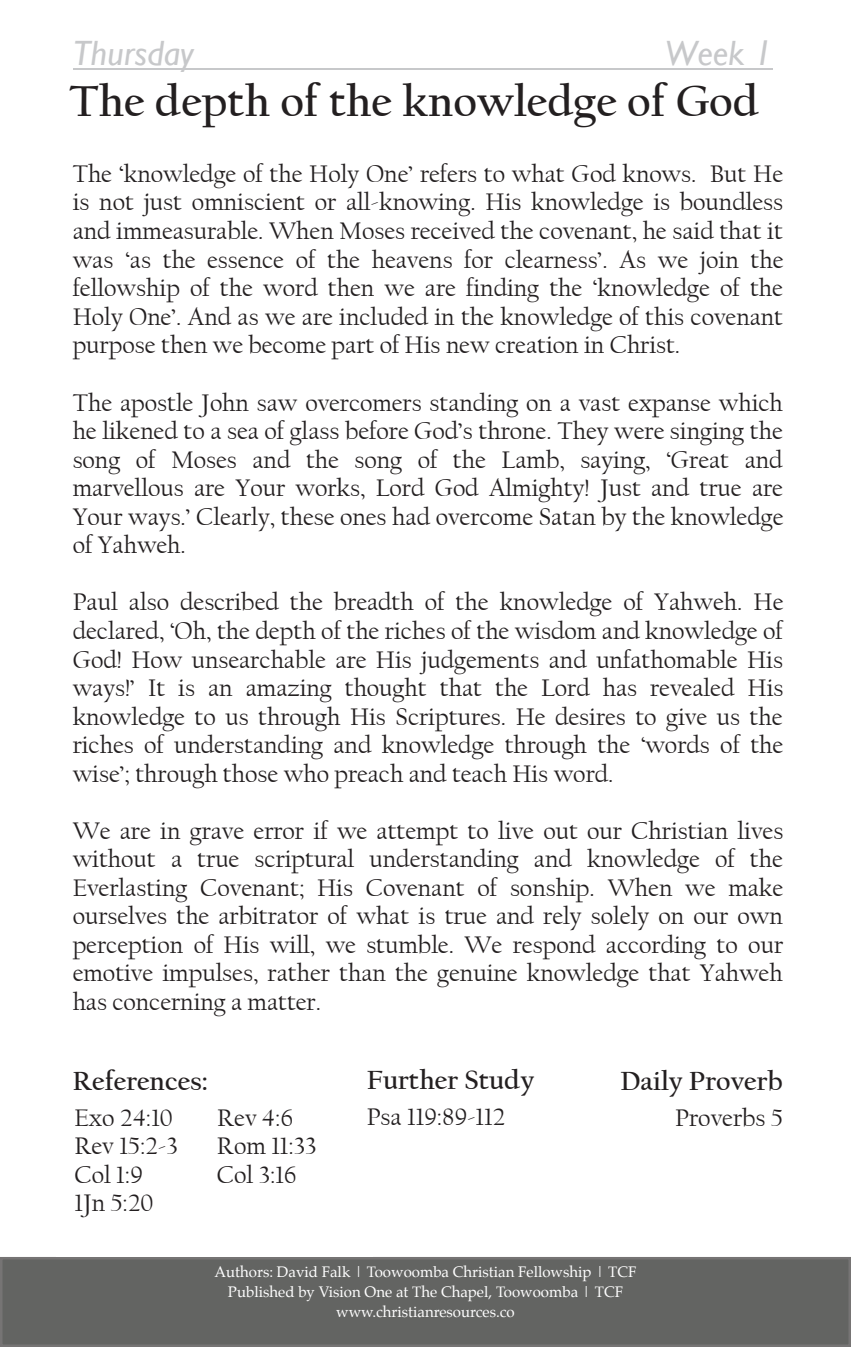
<style>
.page{position:relative;width:851px;height:1347px;background:#fff}
.page>*{position:absolute;margin:0;border:0;box-sizing:border-box;transform-origin:0 0}
.t1{font:700 45.25px "Californian FB";color:#231f20}
.t2{font:italic 35px "Gill Sans";color:#c7c8ca}
.t3{font:700 27.5px "Californian FB";color:#231f20}
.t4{font:25.25px/28.5px "Californian FB";color:#231f20;text-align:justify}
.t5{font:15px/20px "Palatino";color:#fff;text-align:center}
</style>
<div class="page">
<svg style="left:850px;top:1257px;width:1px;height:89px"></svg>
<div style="left:1px;top:1258px;width:848px;height:87px;background:#636462"></div>
<hr style="left:73px;top:68px;width:699px;height:2px;background:#c7c8ca">
<h2 class="t2" style="left:73px;top:33px;width:122px">Thursday</h2>
<h2 class="t2" style="left:664px;top:33px;width:109px">Week 1</h2>
<h1 class="t1" style="left:69px;top:75px;width:691px">The depth of the knowledge of God</h1>
<p class="t4" style="left:73px;top:160px;width:712px">The ‘knowledge of the Holy One’ refers to what God knows. But He is not just omniscient or all-knowing. His knowledge is boundless and immeasurable. When Moses received the covenant, he said that it was ‘as the essence of the heavens for clearness’. As we join the fellowship of the word then we are finding the ‘knowledge of the Holy One’. And as we are included in the knowledge of this covenant purpose then we become part of His new creation in Christ.</p>
<p class="t4" style="left:73px;top:388px;width:712px">The apostle John saw overcomers standing on a vast expanse which he likened to a sea of glass before God’s throne. They were singing the song of Moses and the song of the Lamb, saying, ‘Great and marvellous are Your works, Lord God Almighty! Just and true are Your ways.’ Clearly, these ones had overcome Satan by the knowledge of Yahweh.</p>
<p class="t4" style="left:73px;top:588px;width:712px">Paul also described the breadth of the knowledge of Yahweh. He declared, ‘Oh, the depth of the riches of the wisdom and knowledge of God! How unsearchable are His judgements and unfathomable His ways!’ It is an amazing thought that the Lord has revealed His knowledge to us through His Scriptures. He desires to give us the riches of understanding and knowledge through the ‘words of the wise’; through those who preach and teach His word.</p>
<p class="t4" style="left:73px;top:816px;width:712px">We are in grave error if we attempt to live out our Christian lives without a true scriptural understanding and knowledge of the Everlasting Covenant; His Covenant of sonship. When we make ourselves the arbitrator of what is true and rely solely on our own perception of His will, we stumble. We respond according to our emotive impulses, rather than the genuine knowledge that Yahweh has concerning a matter.</p>
<p class="t3" style="left:73px;top:1065px;width:137px">References:</p>
<p class="t3" style="left:366px;top:1064px;width:169px">Further Study</p>
<p class="t3" style="left:620px;top:1065px;width:164px">Daily Proverb</p>
<p class="t4" style="left:74px;top:1103px;width:100px">Exo 24:10</p>
<p class="t4" style="left:217px;top:1103px;width:77px">Rev 4:6</p>
<p class="t4" style="left:74px;top:1132px;width:105px">Rev 15:2-3</p>
<p class="t4" style="left:217px;top:1132px;width:101px">Rom 11:33</p>
<p class="t4" style="left:74px;top:1160px;width:70px">Col 1:9</p>
<p class="t4" style="left:217px;top:1160px;width:81px">Col 3:16</p>
<p class="t4" style="left:74px;top:1189px;width:80px">1Jn 5:20</p>
<p class="t4" style="left:366px;top:1102px;width:140px">Psa 119:89-112</p>
<p class="t4" style="left:675px;top:1104px;width:109px">Proverbs 5</p>
<p class="t5" style="left:214px;top:1261px;width:423px">Authors: David Falk | Toowoomba Christian Fellowship | TCF<br>Published by Vision One at The Chapel, Toowoomba | TCF www.christianresources.co</p>
</div>
